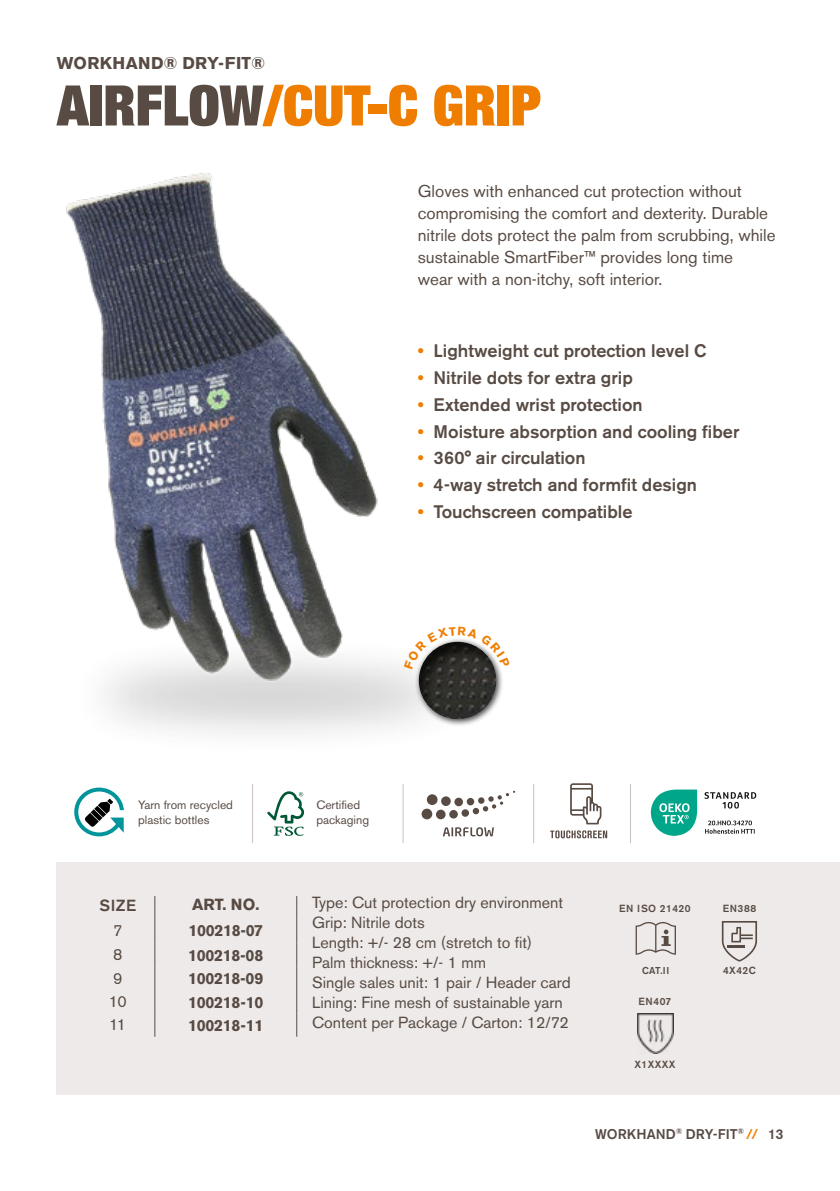
<style>
.page{position:relative;width:840px;height:1191px;background:#fff}
.page>*{position:absolute;margin:0;border:0;box-sizing:border-box;transform-origin:0 0}
.t1{font:900 condensed 56px "Helvetica Neue LT Std";color:#ef7d00}
.t2{font:500 18px "Akzidenz Grotesk BE";color:#584b44}
.t3{font:17px/22px "Akzidenz Grotesk BE";color:#584b44}
.t4{font:700 17px "Akzidenz Grotesk BE";letter-spacing:.025em;color:#584b44}
.t5{font:16px/20px "Akzidenz Grotesk BE";color:#584b44}
.t6{font:700 16px "Akzidenz Grotesk BE";letter-spacing:-.02em;color:#584b44}
.t7{font:500 16px "Akzidenz Grotesk BE";color:#584b44}
.t8{font:500 14px "Akzidenz Grotesk BE";letter-spacing:.005em;color:#584b44}
.t9{font:12px/14.4px "Akzidenz Grotesk BE";color:#584b44}
.t10{font:500 10.2px "Akzidenz Grotesk BE";letter-spacing:.04em;color:#584b44}
.t11{font:500 9.8px "Akzidenz Grotesk BE";color:#584b44}
.s1{color:#584b44}
.s2{color:#ef7d00}
</style>
<div class="page">
<img style="left:66px;top:173px;width:348px;height:561px">
<div style="left:57px;top:861px;width:782px;height:233px;background:#edeae9"></div>
<svg style="left:296px;top:896px;width:1px;height:140px"></svg>
<svg style="left:154px;top:896px;width:1px;height:140px"></svg>
<div style="left:414px;top:637px;width:90px;height:90px;background:#000;opacity:.75"></div>
<div style="left:418px;top:639px;width:80px;height:82px;background:#000;opacity:.75"></div>
<svg style="left:721px;top:921px;width:35px;height:40px"></svg>
<svg style="left:635px;top:922px;width:40px;height:32px"></svg>
<img style="left:637px;top:1013px;width:36px;height:41px">
<hr style="left:533px;top:784px;width:1px;height:59px;background:#c9c2bf">
<hr style="left:402px;top:784px;width:1px;height:59px;background:#c9c2bf">
<hr style="left:252px;top:784px;width:1px;height:59px;background:#c9c2bf">
<hr style="left:629px;top:784px;width:1px;height:59px;background:#c9c2bf">
<div style="left:421px;top:808px;width:11px;height:11px;background:#584b44;border-radius:50%"></div>
<svg style="left:435px;top:809px;width:10px;height:10px"></svg>
<div style="left:449px;top:810px;width:8px;height:8px;background:#584b44;border-radius:50%"></div>
<div style="left:461px;top:809px;width:8px;height:8px;background:#584b44;border-radius:50%"></div>
<div style="left:472px;top:808px;width:7px;height:6px;background:#584b44;border-radius:50%"></div>
<div style="left:426px;top:794px;width:11px;height:11px;background:#584b44;border-radius:50%"></div>
<svg style="left:440px;top:796px;width:11px;height:10px"></svg>
<div style="left:454px;top:797px;width:9px;height:9px;background:#584b44;border-radius:50%"></div>
<svg style="left:466px;top:797px;width:8px;height:8px"></svg>
<svg style="left:477px;top:797px;width:7px;height:7px"></svg>
<svg style="left:482px;top:790px;width:33px;height:21px"></svg>
<svg style="left:443px;top:827px;width:50px;height:9px"></svg>
<svg style="left:550px;top:830px;width:57px;height:8px"></svg>
<svg style="left:267px;top:791px;width:37px;height:45px"></svg>
<svg style="left:570px;top:783px;width:31px;height:41px"></svg>
<svg style="left:650px;top:789px;width:46px;height:47px"></svg>
<svg style="left:704px;top:792px;width:51px;height:16px"></svg>
<svg style="left:705px;top:820px;width:49px;height:13px"></svg>
<svg style="left:74px;top:787px;width:50px;height:49px"></svg>
<svg style="left:404px;top:626px;width:100px;height:43px"></svg>
<p class="t4" style="left:57px;top:54px;width:210px">WORKHAND® DRY-FIT®</p>
<h1 class="t1" style="left:57px;top:70px;width:486px"><span class="s1">AIRFLOW</span>/CUT-C GRIP</h1>
<p class="t3" style="left:417px;top:180px;width:359px">Gloves with enhanced cut protection without compromising the comfort and dexterity. Durable nitrile dots protect the palm from scrubbing, while sustainable SmartFiber™ provides long time<br>wear with a non-itchy, soft interior.</p>
<p class="t2" style="left:417px;top:340px;width:290px"><span class="s2">•</span> Lightweight cut protection level C</p>
<p class="t2" style="left:417px;top:366px;width:216px"><span class="s2">•</span> Nitrile dots for extra grip</p>
<p class="t2" style="left:417px;top:393px;width:226px"><span class="s2">•</span> Extended wrist protection</p>
<p class="t2" style="left:417px;top:420px;width:323px"><span class="s2">•</span> Moisture absorption and cooling fiber</p>
<p class="t2" style="left:417px;top:447px;width:169px"><span class="s2">•</span> 360° air circulation</p>
<p class="t2" style="left:417px;top:474px;width:281px"><span class="s2">•</span> 4-way stretch and formfit design</p>
<p class="t2" style="left:417px;top:501px;width:216px"><span class="s2">•</span> Touchscreen compatible</p>
<p class="t9" style="left:138px;top:798px;width:96px">Yarn from recycled plastic bottles</p>
<p class="t9" style="left:316px;top:798px;width:54px">Certified packaging</p>
<p class="t7" style="left:99px;top:895px;width:38px">SIZE</p>
<p class="t6" style="left:192px;top:895px;width:69px">ART. NO.</p>
<p class="t5" style="left:113px;top:920px;width:11px">7</p>
<p class="t6" style="left:188px;top:921px;width:76px">100218-07</p>
<p class="t5" style="left:113px;top:944px;width:11px">8</p>
<p class="t6" style="left:188px;top:946px;width:77px">100218-08</p>
<p class="t5" style="left:113px;top:968px;width:11px">9</p>
<p class="t6" style="left:188px;top:969px;width:77px">100218-09</p>
<p class="t5" style="left:109px;top:991px;width:19px">10</p>
<p class="t6" style="left:188px;top:992px;width:77px">100218-10</p>
<p class="t5" style="left:109px;top:1014px;width:19px">11</p>
<p class="t6" style="left:188px;top:1016px;width:77px">100218-11</p>
<p class="t5" style="left:312px;top:892px;width:260px">Type: Cut protection dry environment<br>Grip: Nitrile dots<br>Length: +/- 28 cm (stretch to fit)<br>Palm thickness: +/- 1 mm<br>Single sales unit: 1 pair / Header card<br>Lining: Fine mesh of sustainable yarn<br>Content per Package / Carton: 12/72</p>
<p class="t10" style="left:618px;top:901px;width:73px">EN ISO 21420</p>
<p class="t11" style="left:641px;top:965px;width:29px">CAT.II</p>
<p class="t10" style="left:638px;top:995px;width:34px">EN407</p>
<p class="t10" style="left:634px;top:1058px;width:42px">X1XXXX</p>
<p class="t10" style="left:722px;top:902px;width:35px">EN388</p>
<p class="t10" style="left:722px;top:964px;width:34px">4X42C</p>
<p class="t8" style="left:595px;top:1125px;width:189px">WORKHAND<sup>®</sup> DRY-FIT<sup>®</sup> <span class="s2">//</span> 13</p>
</div>
